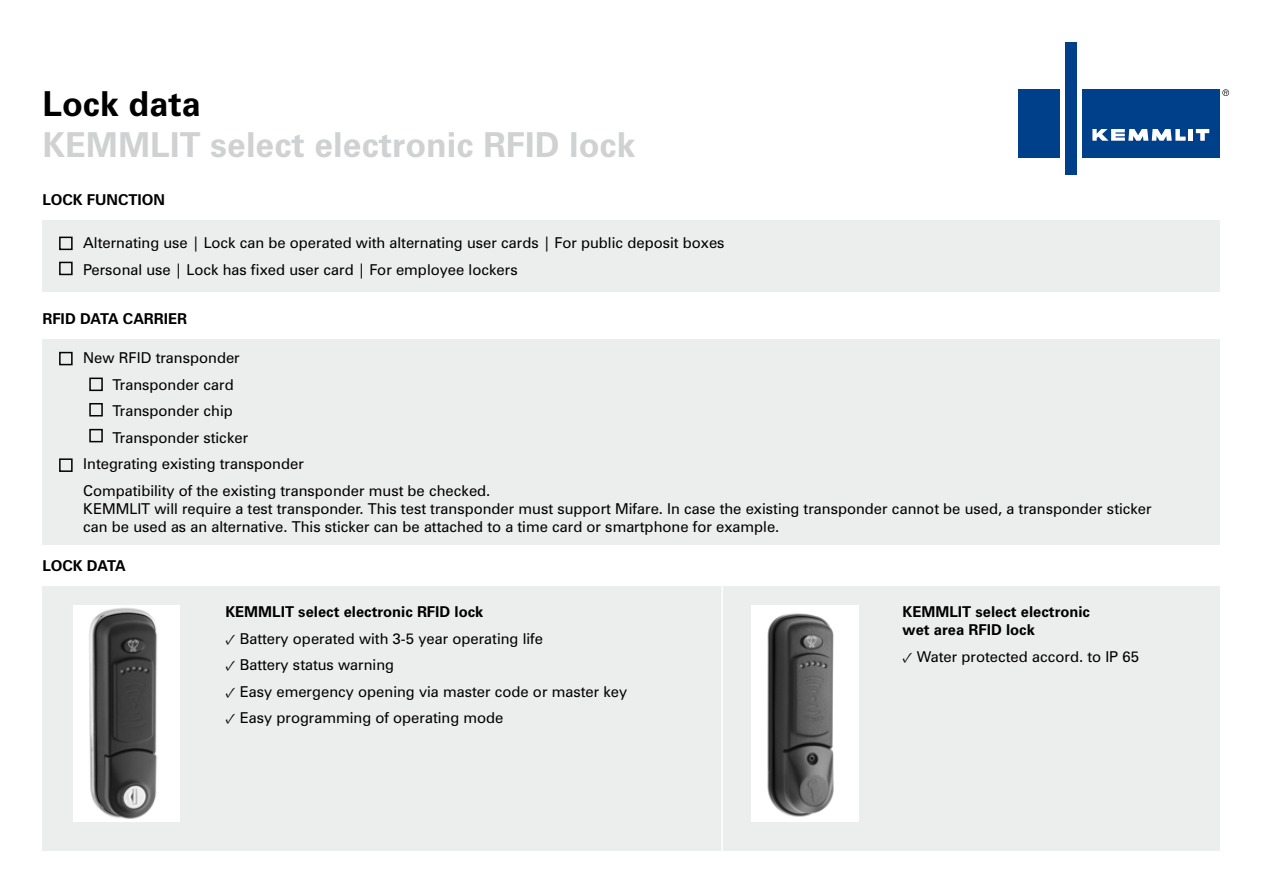
<style>
.page{position:relative;width:1263px;height:893px;background:#fff}
.page>*{position:absolute;margin:0;border:0;box-sizing:border-box;transform-origin:0 0}
.t1{font:700 34.5px "Zurich BT";color:#d0d1d2}
.t2{font:700 34.5px "Zurich BT";color:#000}
.t3{font:15px/26.5px "Zurich BT";color:#000}
.t4{font:700 15px/18px "Zurich BT";color:#000}
.t5{font:700 15px "Zurich BT";letter-spacing:-.02em;color:#000}
.s1{font-family:"Minion Pro"}
</style>
<div class="page">
<div style="left:1018px;top:89px;width:41px;height:69px;background:#003f8a"></div>
<div style="left:1082px;top:89px;width:138px;height:69px;background:#003f8a"></div>
<svg style="left:1092px;top:129px;width:94px;height:12px"></svg>
<hr style="left:1189px;top:129px;width:4px;height:12px;background:#fff">
<div style="left:1065px;top:43px;width:11px;height:132px;background:#003f8a"></div>
<svg style="left:1196px;top:129px;width:13px;height:12px"></svg>
<svg style="left:1222px;top:89px;width:7px;height:7px"></svg>
<div style="left:43px;top:220px;width:1177px;height:72px;background:#eceded"></div>
<div style="left:59px;top:237px;width:14px;height:13px;border:2px solid #000"></div>
<div style="left:59px;top:262px;width:14px;height:13px;border:2px solid #000"></div>
<div style="left:43px;top:339px;width:1177px;height:205px;background:#eceded"></div>
<div style="left:89px;top:378px;width:14px;height:13px;border:2px solid #000"></div>
<div style="left:59px;top:458px;width:14px;height:14px;border:2px solid #000"></div>
<div style="left:89px;top:403px;width:14px;height:13px;border:2px solid #000"></div>
<div style="left:89px;top:429px;width:14px;height:13px;border:2px solid #000"></div>
<div style="left:59px;top:352px;width:14px;height:13px;border:2px solid #000"></div>
<div style="left:43px;top:586px;width:1177px;height:264px;background:#eceded"></div>
<hr style="left:721px;top:576px;width:2px;height:283px;background:#fff">
<img style="left:74px;top:605px;width:106px;height:216px">
<img style="left:752px;top:605px;width:106px;height:216px">
<h1 class="t2" style="left:43px;top:83px;width:160px">Lock data</h1>
<h1 class="t1" style="left:43px;top:124px;width:594px">KEMMLIT select electronic RFID lock</h1>
<p class="t4" style="left:43px;top:191px;width:124px">LOCK FUNCTION</p>
<p class="t3" style="left:83px;top:229px;width:643px">Alternating use | Lock can be operated with alternating user cards | For public deposit boxes<br>Personal use | Lock has fixed user card | For employee lockers</p>
<p class="t4" style="left:43px;top:309px;width:146px">RFID DATA CARRIER</p>
<p class="t3" style="left:83px;top:345px;width:158px">New RFID transponder</p>
<p class="t3" style="left:112px;top:371px;width:123px">Transponder card</p>
<p class="t3" style="left:112px;top:398px;width:122px">Transponder chip</p>
<p class="t3" style="left:112px;top:424px;width:137px">Transponder sticker</p>
<p class="t3" style="left:83px;top:451px;width:222px">Integrating existing transponder</p>
<p class="t3" style="left:83px;top:477px;width:409px">Compatibility of the existing transponder must be checked.</p>
<p class="t3" style="left:83px;top:499px;width:1070px;line-height:18px">KEMMLIT will require a test transponder. This test transponder must support Mifare. In case the existing transponder cannot be used, a transponder sticker can be used as an alternative. This sticker can be attached to a time card or smartphone for example.</p>
<p class="t5" style="left:43px;top:557px;width:85px">LOCK DATA</p>
<p class="t4" style="left:225px;top:603px;width:259px">KEMMLIT select electronic RFID lock</p>
<p class="t3" style="left:225px;top:625px;width:319px"><span class="s1">✓</span> Battery operated with 3-5 year operating life</p>
<p class="t3" style="left:225px;top:652px;width:170px"><span class="s1">✓</span> Battery status warning</p>
<p class="t3" style="left:225px;top:678px;width:403px"><span class="s1">✓</span> Easy emergency opening via master code or master key</p>
<p class="t3" style="left:225px;top:705px;width:280px"><span class="s1">✓</span> Easy programming of operating mode</p>
<p class="t4" style="left:902px;top:603px;width:189px">KEMMLIT select electronic wet area RFID lock</p>
<p class="t3" style="left:902px;top:643px;width:238px"><span class="s1">✓</span> Water protected accord. to IP 65</p>
</div>
